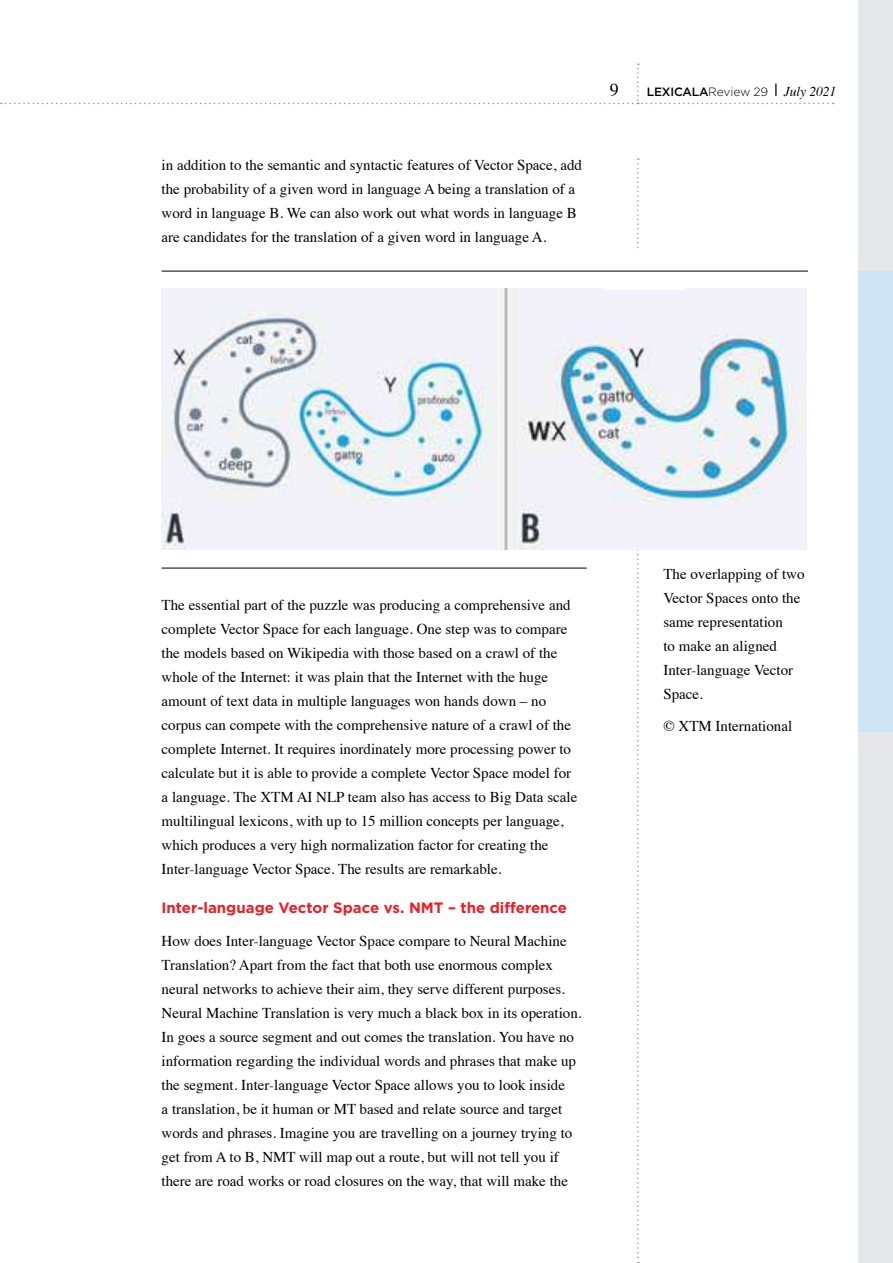
<style>
.page{position:relative;width:893px;height:1263px;background:#fff}
.page>*{position:absolute;margin:0;border:0;box-sizing:border-box;transform-origin:0 0}
.t1{font:18px "Times";color:#000}
.t2{font:15px/24px "Times";color:#000}
.t3{font:700 15px "Gotham";color:#ed1d24}
.t4{font:500 12px "Gotham";letter-spacing:-.02em;color:#000}
.s1{font-weight:300}
.s2{font-family:"Times";font-weight:400;font-style:italic;font-size:13.5px}
</style>
<div class="page">
<div style="left:859px;top:0;width:34px;height:1263px;background:#e6e7e8"></div>
<svg style="left:637px;top:158px;width:2px;height:1105px"></svg>
<svg style="left:1px;top:63px;width:833px;height:41px"></svg>
<img style="left:162px;top:288px;width:645px;height:261px">
<div style="left:859px;top:271px;width:34px;height:460px;background:#cee3f4"></div>
<hr style="left:162px;top:568px;width:425px;height:1px;background:#000">
<div style="left:605px;top:249px;width:80px;height:40px;background:#fff"></div>
<hr style="left:162px;top:271px;width:646px;height:1px;background:#000">
<p class="t2" style="left:162px;top:152px;width:422px">in addition to the semantic and syntactic features of Vector Space, add the probability of a given word in language A being a translation of a word in language B. We can also work out what words in language B are candidates for the translation of a given word in language A.</p>
<p class="t1" style="left:610px;top:73px;width:10px">9</p>
<p class="t4" style="left:647px;top:84px;width:191px">LEXICALA<span class="s1">Review 29</span> ❘ <span class="s2">July 2021</span></p>
<p class="t2" style="left:162px;top:591px;width:417px">The essential part of the puzzle was producing a comprehensive and complete Vector Space for each language. One step was to compare the models based on Wikipedia with those based on a crawl of the whole of the Internet: it was plain that the Internet with the huge amount of text data in multiple languages won hands down – no corpus can compete with the comprehensive nature of a crawl of the complete Internet. It requires inordinately more processing power to calculate but it is able to provide a complete Vector Space model for a language. The XTM AI NLP team also has access to Big Data scale multilingual lexicons, with up to 15 million concepts per language, which produces a very high normalization factor for creating the Inter-language Vector Space. The results are remarkable.</p>
<p class="t3" style="left:162px;top:898px;width:407px">Inter-language Vector Space vs. NMT – the difference</p>
<p class="t2" style="left:162px;top:927px;width:421px">How does Inter-language Vector Space compare to Neural Machine Translation? Apart from the fact that both use enormous complex neural networks to achieve their aim, they serve different purposes.<br>Neural Machine Translation is very much a black box in its operation.<br>In goes a source segment and out comes the translation. You have no information regarding the individual words and phrases that make up the segment. Inter-language Vector Space allows you to look inside<br>a translation, be it human or MT based and relate source and target words and phrases. Imagine you are travelling on a journey trying to get from A to B, NMT will map out a route, but will not tell you if there are road works or road closures on the way, that will make the</p>
<p class="t2" style="left:663px;top:561px;width:143px">The overlapping of two<br>Vector Spaces onto the same representation<br>to make an aligned<br>Inter-language Vector<br>Space.</p>
<p class="t2" style="left:663px;top:713px;width:130px">© XTM International</p>
</div>
